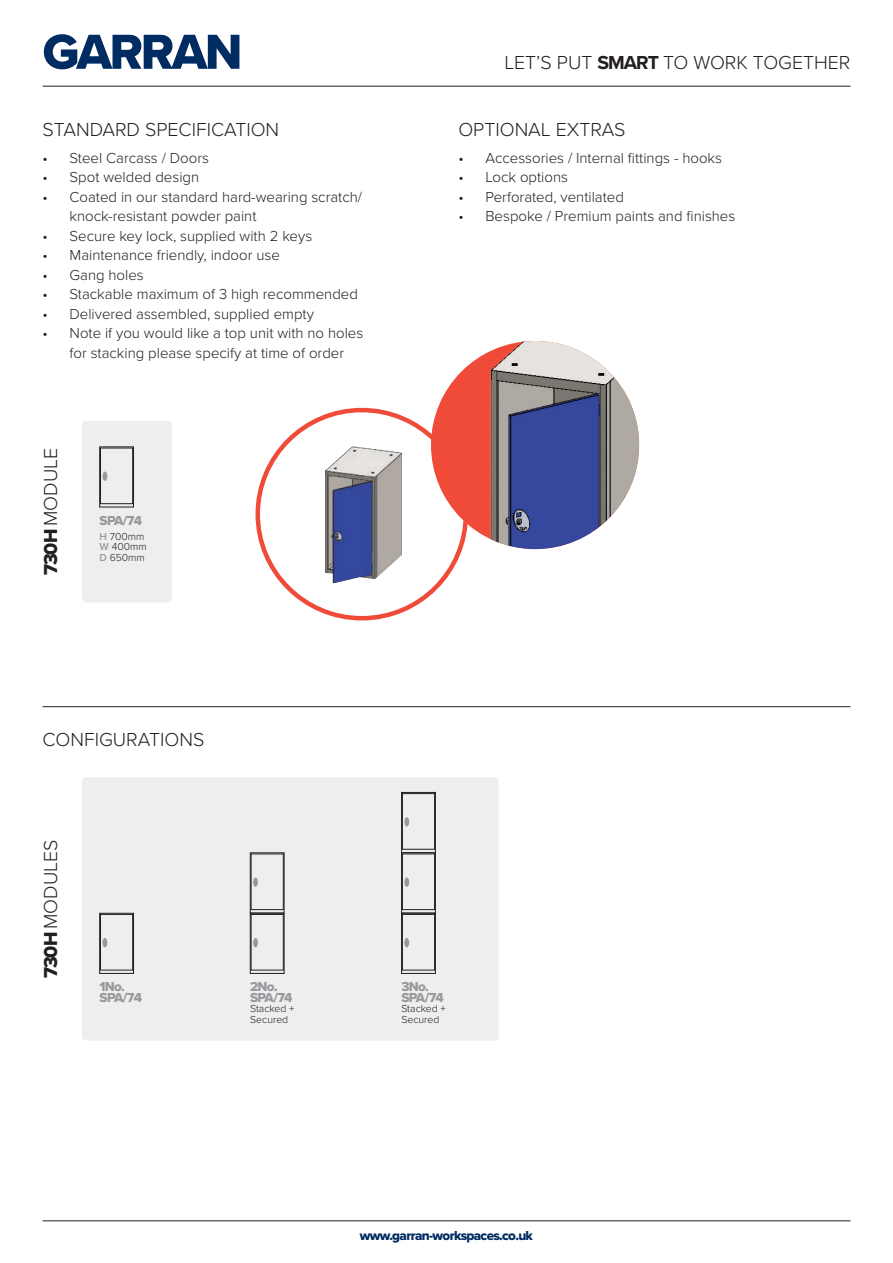
<style>
.page{position:relative;width:893px;height:1263px;background:#fff}
.page>*{position:absolute;margin:0;border:0;box-sizing:border-box;transform-origin:0 0}
.t1{font:51px "Proxima Nova Extrabld";letter-spacing:-.05em;color:#002c62}
.t2{font:300 19.5px "Proxima Nova";color:#231f20}
.t3{font:300 15px/19.5px "Proxima Nova";color:#231f20}
.t4{font:13.5px/10.5px "Proxima Nova Extrabld";letter-spacing:-.05em;color:#97999c}
.t5{font:13.5px "Proxima Nova Extrabld";letter-spacing:-.05em;color:#002c62}
.t6{font:300 10.5px/10.5px "Proxima Nova";color:#231f20}
.s1{font-weight:700}
.s2{font-family:"Proxima Nova Extrabld";font-weight:400}
.s3{font-weight:600;color:#97999c}
</style>
<div class="page">
<hr style="left:43px;top:1220px;width:807px;height:1px;background:#231f20">
<hr style="left:43px;top:86px;width:807px;height:1px;background:#231f20">
<div style="left:82px;top:421px;width:90px;height:181px;background:#eeeeef;border-radius:4px"></div>
<div style="left:100px;top:447px;width:34px;height:60px;border:1px solid #231f20"></div>
<div style="left:100px;top:448px;width:33px;height:56px;border:1px solid #231f20"></div>
<div style="left:102px;top:472px;width:5px;height:9px;background:#97999c;border-radius:50%"></div>
<div style="left:82px;top:777px;width:417px;height:263px;background:#eeeeef;border-radius:4px"></div>
<div style="left:100px;top:913px;width:34px;height:60px;border:1px solid #231f20"></div>
<div style="left:100px;top:914px;width:33px;height:56px;border:1px solid #231f20"></div>
<div style="left:102px;top:938px;width:5px;height:9px;background:#97999c;border-radius:50%"></div>
<hr style="left:43px;top:706px;width:807px;height:1px;background:#231f20">
<div style="left:250px;top:913px;width:34px;height:60px;border:1px solid #231f20"></div>
<div style="left:253px;top:938px;width:5px;height:9px;background:#97999c;border-radius:50%"></div>
<div style="left:250px;top:853px;width:34px;height:60px;border:1px solid #231f20"></div>
<div style="left:253px;top:877px;width:5px;height:10px;background:#97999c;border-radius:50%"></div>
<div style="left:401px;top:913px;width:35px;height:60px;border:1px solid #231f20"></div>
<div style="left:402px;top:914px;width:33px;height:56px;border:1px solid #231f20"></div>
<div style="left:404px;top:938px;width:5px;height:9px;background:#97999c;border-radius:50%"></div>
<div style="left:401px;top:853px;width:35px;height:60px;border:1px solid #231f20"></div>
<div style="left:402px;top:854px;width:33px;height:56px;border:1px solid #231f20"></div>
<div style="left:404px;top:877px;width:5px;height:10px;background:#97999c;border-radius:50%"></div>
<div style="left:401px;top:792px;width:35px;height:61px;border:1px solid #231f20"></div>
<div style="left:402px;top:793px;width:33px;height:56px;border:1px solid #231f20"></div>
<div style="left:404px;top:817px;width:5px;height:9px;background:#97999c;border-radius:50%"></div>
<img style="left:325px;top:446px;width:77px;height:137px">
<div style="left:431px;top:341px;width:208px;height:208px;background:#ef4b38;border-radius:50%"></div>
<img style="left:491px;top:341px;width:148px;height:208px">
<p class="t1" style="left:43px;top:14px;width:201px">GARRAN</p>
<p class="t2" style="left:504px;top:48px;width:347px">LET’S PUT <span class="s1">SMART</span> TO WORK TOGETHER</p>
<p class="t2" style="left:43px;top:115px;width:238px">STANDARD SPECIFICATION</p>
<p class="t2" style="left:458px;top:115px;width:169px">OPTIONAL EXTRAS</p>
<p class="t3" style="left:43px;top:147px;width:168px">• Steel Carcass / Doors</p>
<p class="t3" style="left:43px;top:167px;width:158px">• Spot welded design</p>
<p class="t3" style="left:70px;top:186px;width:294px;text-indent:-27px">• Coated in our standard hard-wearing scratch/ knock-resistant powder paint</p>
<p class="t3" style="left:43px;top:225px;width:271px">• Secure key lock, supplied with 2 keys</p>
<p class="t3" style="left:43px;top:245px;width:239px">• Maintenance friendly, indoor use</p>
<p class="t3" style="left:43px;top:264px;width:103px">• Gang holes</p>
<p class="t3" style="left:43px;top:284px;width:317px">• Stackable maximum of 3 high recommended</p>
<p class="t3" style="left:43px;top:303px;width:273px">• Delivered assembled, supplied empty</p>
<p class="t3" style="left:43px;top:323px;width:322px;text-align:center">• Note if you would like a top unit with no holes for stacking please specify at time of order</p>
<p class="t3" style="left:458px;top:147px;width:265px">• Accessories / Internal fittings - hooks</p>
<p class="t3" style="left:458px;top:167px;width:111px">• Lock options</p>
<p class="t3" style="left:458px;top:186px;width:167px">• Perforated, ventilated</p>
<p class="t3" style="left:458px;top:206px;width:278px">• Bespoke / Premium paints and finishes</p>
<p class="t2" style="left:36px;top:575px;width:129px;rotate:-90deg"><span class="s2">730H</span> MODULE</p>
<p class="t4" style="left:100px;top:515px;width:44px">SPA/74</p>
<p class="t6" style="left:100px;top:530px;width:46px"><span class="s3">H</span> 700mm</p>
<p class="t6" style="left:100px;top:541px;width:49px"><span class="s3">W</span> 400mm</p>
<p class="t6" style="left:100px;top:551px;width:47px"><span class="s3">D</span> 650mm</p>
<p class="t2" style="left:43px;top:725px;width:163px">CONFIGURATIONS</p>
<p class="t2" style="left:36px;top:978px;width:140px;rotate:-90deg"><span class="s2">730H</span> MODULES</p>
<p class="t4" style="left:100px;top:981px;width:44px">1No.<br>SPA/74</p>
<p class="t4" style="left:250px;top:981px;width:44px">2No.<br>SPA/74</p>
<p class="t6" style="left:250px;top:1003px;width:46px">Stacked +<br>Secured</p>
<p class="t4" style="left:401px;top:981px;width:44px">3No.<br>SPA/74</p>
<p class="t6" style="left:401px;top:1003px;width:46px">Stacked +<br>Secured</p>
<p class="t5" style="left:360px;top:1226px;width:175px">www.garran-workspaces.co.uk</p>
</div>
